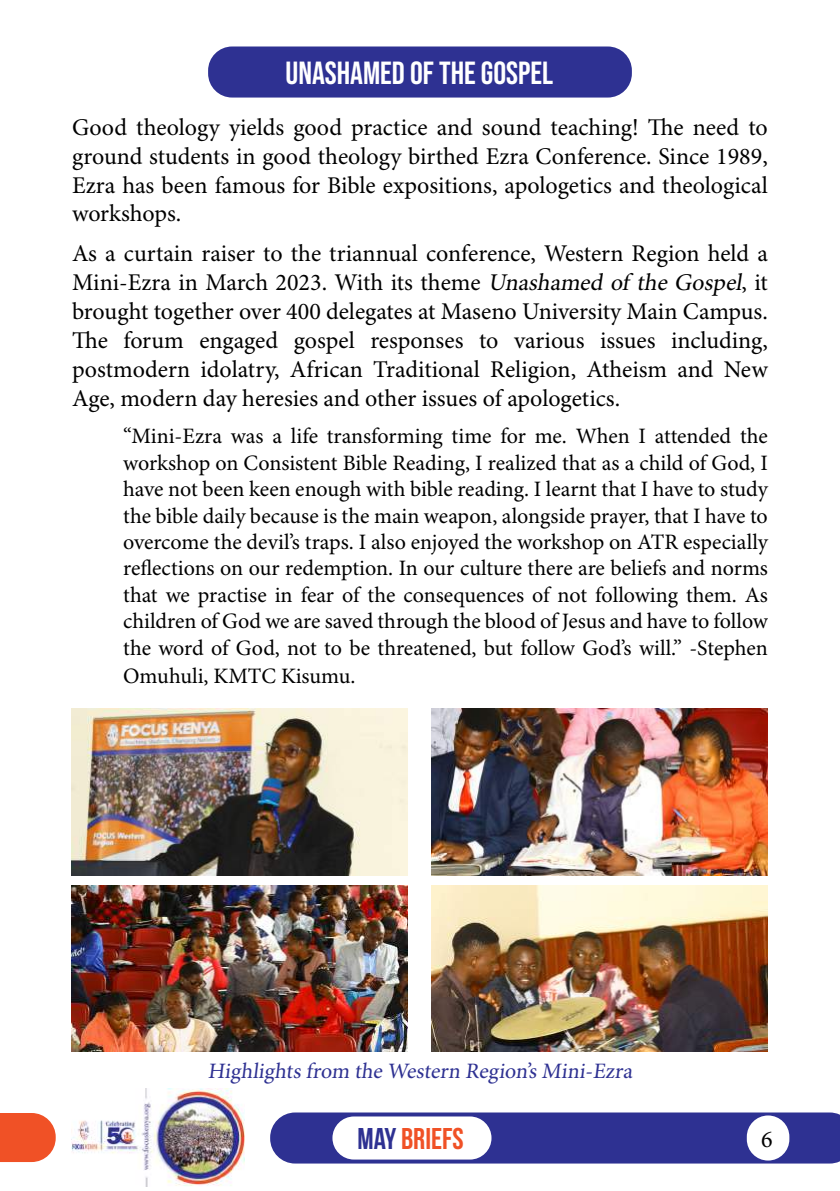
<style>
.page{position:relative;width:840px;height:1191px;background:#fff}
.page>*{position:absolute;margin:0;border:0;box-sizing:border-box;transform-origin:0 0}
.t1{font:32px "Bebas Neue";color:#fff}
.t2{font:30px "Bebas Neue";color:#f05126}
.t3{font:24px/28.8px "Minion Pro";color:#000;text-align:justify}
.t4{font:22px/26.4px "Minion Pro";letter-spacing:-.005em;color:#000;text-align:justify}
.t5{font:22px "Minion Pro";color:#2e3192}
.s1{font-style:italic}
.s2{font-weight:700;color:#2e3192}
</style>
<div class="page">
<img style="left:71px;top:1089px;width:173px;height:97px">
<svg style="left:0;top:1113px;width:56px;height:49px;background:#f1613a"></svg>
<div style="left:270px;top:1112px;width:569px;height:51px;background:#2e3192"></div>
<div style="left:332px;top:1116px;width:159px;height:43px;background:#fff;border-radius:22px"></div>
<div style="left:746px;top:1115px;width:42px;height:45px;background:#fff;border-radius:21px"></div>
<div style="left:208px;top:46px;width:423px;height:52px;background:#2e3192;border-radius:24px"></div>
<img style="left:71px;top:708px;width:336px;height:167px">
<img style="left:431px;top:708px;width:336px;height:167px">
<img style="left:71px;top:885px;width:336px;height:166px">
<img style="left:431px;top:885px;width:336px;height:166px">
<h1 class="t1" style="left:285px;top:55px;width:269px">UNASHAMED OF THE GOSPEL</h1>
<p class="t3" style="left:72px;top:114px;width:697px">Good theology yields good practice and sound teaching! The need to ground students in good theology birthed Ezra Conference. Since 1989, Ezra has been famous for Bible expositions, apologetics and theological workshops.</p>
<p class="t3" style="left:72px;top:240px;width:697px">As a curtain raiser to the triannual conference, Western Region held a Mini-Ezra in March 2023. With its theme <span class="s1">Unashamed of the Gospel</span>, it brought together over 400 delegates at Maseno University Main Campus.<br>The forum engaged gospel responses to various issues including, postmodern idolatry, African Traditional Religion, Atheism and New Age, modern day heresies and other issues of apologetics.</p>
<p class="t4" style="left:123px;top:424px;width:646px">“Mini-Ezra was a life transforming time for me. When I attended the workshop on Consistent Bible Reading, I realized that as a child of God, I have not been keen enough with bible reading. I learnt that I have to study the bible daily because is the main weapon, alongside prayer, that I have to overcome the devil’s traps. I also enjoyed the workshop on ATR especially reflections on our redemption. In our culture there are beliefs and norms that we practise in fear of the consequences of not following them. As children of God we are saved through the blood of Jesus and have to follow the word of God, not to be threatened, but follow God’s will.” -Stephen</p>
<p class="t4" style="left:123px;top:664px;width:233px">Omuhuli, KMTC Kisumu.</p>
<p class="t5" style="left:208px;top:1057px;width:429px">Highlights from the Western Region’s Mini-Ezra</p>
<h2 class="t2" style="left:357px;top:1121px;width:107px"><span class="s2">May</span> BRIEFS</h2>
<p class="t3" style="left:760px;top:1125px;width:13px">6</p>
</div>
